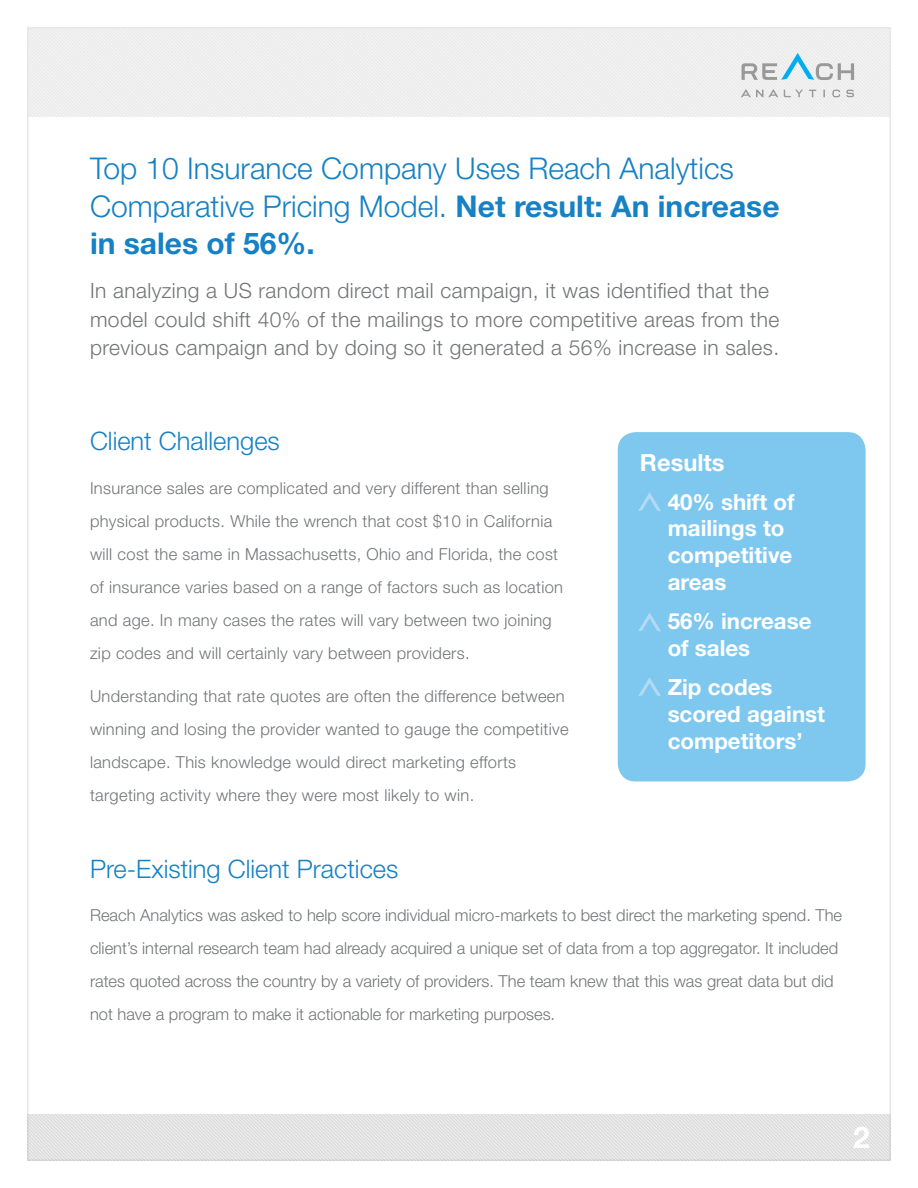
<style>
.page{position:relative;width:918px;height:1188px;background:#fff}
.page>*{position:absolute;margin:0;border:0;box-sizing:border-box;transform-origin:0 0}
.Intro{font:300 30px/37.5px "Helvetica Neue LT Std";color:#1681c4}
.t1{font:700 30px "Helvetica Neue LT Std";color:#fff}
.Body{font:300 25.5px "Helvetica Neue LT Std";color:#1681c4}
.Subheader{font:300 25.5px "Helvetica Neue LT Std";color:#1681c4}
.Subheader-2{font:700 23.7px "Helvetica Neue LT Std";color:#fff}
.Bulletless_Bullets{font:700 22.35px/26.8px "Helvetica Neue LT Std";color:#fff}
.Sub-intro{font:300 21px/28.5px "Helvetica Neue LT Std";letter-spacing:.02em;color:#727477}
.Body-2{font:300 16.5px/33px "Helvetica Neue LT Std";letter-spacing:.02em;color:#727477}
.Body-3{font:300 16.5px/33px "Helvetica Neue LT Std";color:#727477}
.s1{font-weight:700}
</style>
<div class="page">
<div style="left:30px;top:30px;width:858px;height:87px;background:#eee"></div>
<img style="left:27px;top:1115px;width:864px;height:46px">
<svg style="left:784px;top:90px;width:19px;height:7px"></svg>
<svg style="left:809px;top:90px;width:7px;height:7px"></svg>
<svg style="left:823px;top:90px;width:2px;height:7px"></svg>
<svg style="left:832px;top:90px;width:8px;height:7px"></svg>
<svg style="left:846px;top:90px;width:8px;height:7px"></svg>
<svg style="left:741px;top:89px;width:37px;height:8px"></svg>
<svg style="left:742px;top:53px;width:112px;height:27px"></svg>
<div style="left:618px;top:432px;width:248px;height:349px;background:#7ec8ef;border-radius:18px"></div>
<svg style="left:638px;top:492px;width:23px;height:19px"></svg>
<svg style="left:638px;top:613px;width:23px;height:19px"></svg>
<svg style="left:638px;top:677px;width:23px;height:19px"></svg>
<p class="Intro" style="left:90px;top:149px;width:691px">Top 10 Insurance Company Uses Reach Analytics<br>Comparative Pricing Model. <span class="s1">Net result: An increase in sales of 56%.</span></p>
<p class="Sub-intro" style="left:90px;top:276px;width:691px">In analyzing a US random direct mail campaign, it was identified that the model could shift 40% of the mailings to more competitive areas from the previous campaign and by doing so it generated a 56% increase in sales.</p>
<p class="Subheader" style="left:90px;top:426px;width:191px">Client Challenges</p>
<p class="Body-2" style="left:90px;top:471px;width:475px">Insurance sales are complicated and very different than selling physical products. While the wrench that cost $10 in California will cost the same in Massachusetts, Ohio and Florida, the cost of insurance varies based on a range of factors such as location and age. In many cases the rates will vary between two joining zip codes and will certainly vary between providers.</p>
<p class="Body-2" style="left:90px;top:680px;width:480px">Understanding that rate quotes are often the difference between winning and losing the provider wanted to gauge the competitive landscape. This knowledge would direct marketing efforts targeting activity where they were most likely to win.</p>
<p class="Subheader-2" style="left:640px;top:448px;width:86px">Results</p>
<p class="Bulletless_Bullets" style="left:668px;top:488px;width:128px">40% shift of mailings to competitive areas</p>
<p class="Bulletless_Bullets" style="left:668px;top:607px;width:145px">56% increase of sales</p>
<p class="Bulletless_Bullets" style="left:668px;top:673px;width:159px">Zip codes scored against competitors’</p>
<p class="Body" style="left:90px;top:853px;width:310px">Pre-Existing Client Practices</p>
<p class="Body-3" style="left:90px;top:899px;width:754px">Reach Analytics was asked to help score individual micro-markets to best direct the marketing spend. The client’s internal research team had already acquired a unique set of data from a top aggregator. It included rates quoted across the country by a variety of providers. The team knew that this was great data but did not have a program to make it actionable for marketing purposes.</p>
<p class="t1" style="left:853px;top:1119px;width:18px">2</p>
</div>
